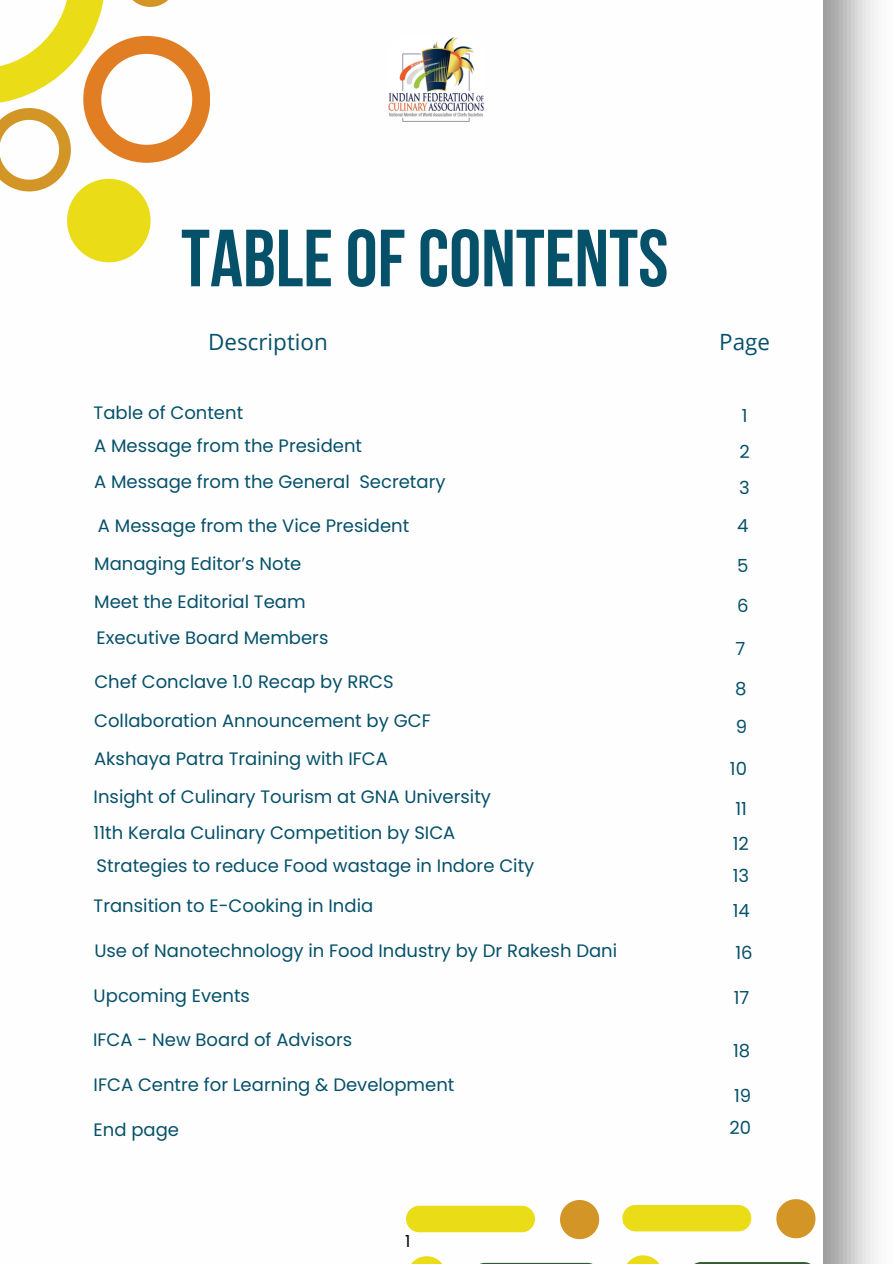
<style>
.page{position:relative;width:894px;height:1264px;background:#fff}
.page>*{position:absolute;margin:0;border:0;box-sizing:border-box;transform-origin:0 0}
.t1{font:80.85px "Bebas Neue Cyrillic";color:#05516a}
.t2{font:22.35px "Open Sans";color:#05516a}
.t3{font:18px "Poppins";color:#05516a}
.t4{font:16.5px "Poppins";color:#000}
</style>
<div class="page">
<img style="left:104px;top:0;width:774px;height:1263px">
<svg style="left:0;top:0;width:210px;height:262px"></svg>
<svg style="left:687px;top:1261px;width:129px;height:2px"></svg>
<svg style="left:622px;top:1204px;width:129px;height:27px;background:#ecde29"></svg>
<svg style="left:623px;top:1255px;width:39px;height:8px"></svg>
<svg style="left:776px;top:1199px;width:39px;height:39px"></svg>
<svg style="left:471px;top:1262px;width:129px;height:1px"></svg>
<svg style="left:406px;top:1205px;width:129px;height:27px;background:#ecde28"></svg>
<svg style="left:407px;top:1256px;width:39px;height:7px"></svg>
<svg style="left:560px;top:1199px;width:39px;height:40px"></svg>
<img style="left:385px;top:37px;width:101px;height:87px;border-radius:19px">
<p class="t1" style="left:181px;top:226px;width:489px">TABLEOFCONTENTS</p>
<h2 class="t2" style="left:208px;top:326px;width:121px">Description</h2>
<h1 class="t2" style="left:719px;top:326px;width:52px">Page</h1>
<p class="t3" style="left:94px;top:400px;width:151px">Table of Content</p>
<h2 class="t3" style="left:94px;top:432px;width:269px">A Message from the President</h2>
<p class="t3" style="left:94px;top:469px;width:353px">A Message from the General Secretary</p>
<p class="t3" style="left:98px;top:513px;width:313px">A Message from the Vice President</p>
<p class="t3" style="left:94px;top:551px;width:209px">Managing Editor’s Note</p>
<p class="t3" style="left:94px;top:589px;width:213px">Meet the Editorial Team</p>
<p class="t3" style="left:97px;top:624px;width:233px">Executive Board Members</p>
<p class="t3" style="left:94px;top:669px;width:301px">Chef Conclave 1.0 Recap by RRCS</p>
<p class="t3" style="left:94px;top:707px;width:338px">Collaboration Announcement by GCF</p>
<p class="t3" style="left:94px;top:745px;width:295px">Akshaya Patra Training with IFCA</p>
<p class="t3" style="left:94px;top:783px;width:399px">Insight of Culinary Tourism at GNA University</p>
<p class="t3" style="left:94px;top:820px;width:363px">11th Kerala Culinary Competition by SICA</p>
<p class="t3" style="left:97px;top:852px;width:439px">Strategies to reduce Food wastage in Indore City</p>
<p class="t3" style="left:741px;top:403px;width:7px">1</p>
<p class="t3" style="left:739px;top:439px;width:12px">2</p>
<p class="t3" style="left:739px;top:475px;width:12px">3</p>
<p class="t3" style="left:737px;top:513px;width:13px">4</p>
<p class="t3" style="left:737px;top:553px;width:13px">5</p>
<p class="t3" style="left:736px;top:593px;width:13px">6</p>
<p class="t3" style="left:735px;top:636px;width:11px">7</p>
<p class="t3" style="left:735px;top:676px;width:13px">8</p>
<p class="t3" style="left:735px;top:714px;width:13px">9</p>
<p class="t3" style="left:729px;top:755px;width:19px">10</p>
<p class="t3" style="left:735px;top:796px;width:13px">11</p>
<p class="t3" style="left:732px;top:831px;width:18px">12</p>
<p class="t3" style="left:732px;top:863px;width:18px">13</p>
<p class="t3" style="left:94px;top:893px;width:281px">Transition to E-Cooking in India</p>
<p class="t3" style="left:732px;top:898px;width:19px">14</p>
<p class="t3" style="left:94px;top:937px;width:524px">Use of Nanotechnology in Food Industry by Dr Rakesh Dani</p>
<p class="t3" style="left:94px;top:982px;width:158px">Upcoming Events</p>
<p class="t3" style="left:93px;top:1027px;width:260px">IFCA - New Board of Advisors</p>
<p class="t3" style="left:94px;top:1072px;width:362px">IFCA Centre for Learning &amp; Development</p>
<p class="t3" style="left:94px;top:1116px;width:87px">End page</p>
<p class="t4" style="left:405px;top:1229px;width:7px">1</p>
<p class="t3" style="left:735px;top:939px;width:19px">16</p>
<p class="t3" style="left:733px;top:985px;width:17px">17</p>
<p class="t3" style="left:733px;top:1037px;width:19px">18</p>
<p class="t3" style="left:734px;top:1082px;width:19px">19</p>
<p class="t3" style="left:729px;top:1115px;width:23px">20</p>
</div>
